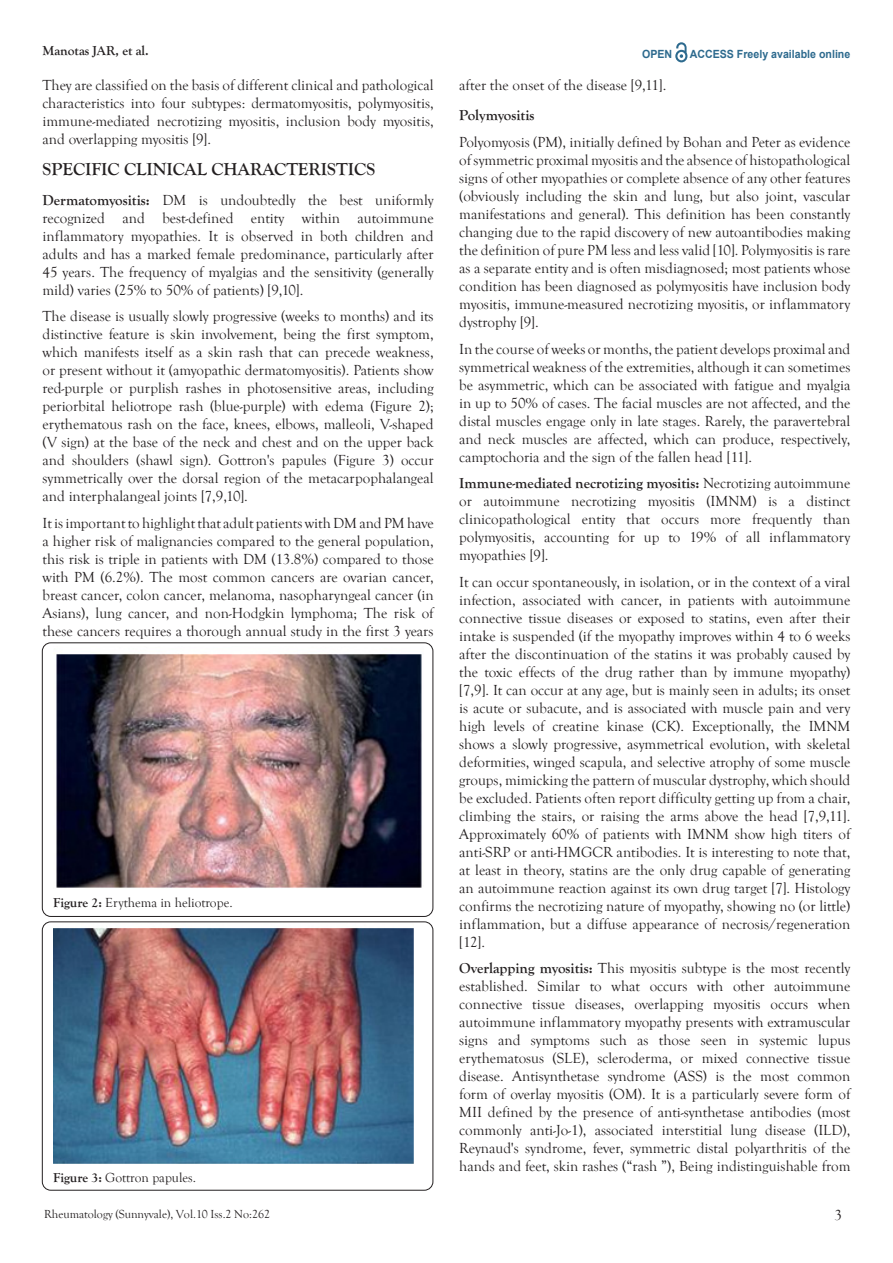
<style>
.page{position:relative;width:893px;height:1263px;background:#fff}
.page>*{position:absolute;margin:0;border:0;box-sizing:border-box;transform-origin:0 0}
.t1{font:700 18px "Goudy Old Style T";color:#231f20}
.t2{font:15px/18px "Goudy Old Style T";color:#231f20;text-align:justify}
.t3{font:700 15px "Goudy Old Style T";color:#231f20}
.t4{font:13.5px "Goudy Old Style T";color:#231f20}
.t5{font:700 13.5px "Goudy Old Style T";color:#231f20}
.t6{font:12px "Goudy Old Style T";color:#231f20}
.t7{font:700 11.25px "Arial";color:#2d6a8e;scale:.94 1}
.s1{font-weight:700}
</style>
<div class="page">
<svg style="left:675px;top:43px;width:12px;height:19px"></svg>
<img style="left:56px;top:654px;width:366px;height:234px">
<img style="left:53px;top:928px;width:360px;height:236px">
<div style="left:42px;top:643px;width:391px;height:273px;border:1px solid #231f20;border-radius:9px"></div>
<div style="left:42px;top:922px;width:391px;height:268px;border:1px solid #231f20;border-radius:8px"></div>
<p class="t5" style="left:43px;top:43px;width:108px">Manotas JAR, et al.</p>
<p class="t7" style="left:642px;top:47px;width:34px">OPEN</p>
<p class="t7" style="left:690px;top:46px;width:172px">ACCESS Freely available online</p>
<p class="t2" style="left:43px;top:77px;width:393px">They are classified on the basis of different clinical and pathological characteristics into four subtypes: dermatomyositis, polymyositis, immune-mediated necrotizing myositis, inclusion body myositis, and overlapping myositis [9].</p>
<p class="t1" style="left:43px;top:159px;width:334px">SPECIFIC CLINICAL CHARACTERISTICS</p>
<p class="t2" style="left:43px;top:191px;width:393px"><span class="s1">Dermatomyositis:</span> DM is undoubtedly the best uniformly recognized and best-defined entity within autoimmune inflammatory myopathies. It is observed in both children and adults and has a marked female predominance, particularly after 45 years. The frequency of myalgias and the sensitivity (generally mild) varies (25% to 50% of patients) [9,10].</p>
<p class="t2" style="left:43px;top:308px;width:393px">The disease is usually slowly progressive (weeks to months) and its distinctive feature is skin involvement, being the first symptom, which manifests itself as a skin rash that can precede weakness, or present without it (amyopathic dermatomyositis). Patients show red-purple or purplish rashes in photosensitive areas, including periorbital heliotrope rash (blue-purple) with edema (Figure 2); erythematous rash on the face, knees, elbows, malleoli, V-shaped (V sign) at the base of the neck and chest and on the upper back and shoulders (shawl sign). Gottron's papules (Figure 3) occur symmetrically over the dorsal region of the metacarpophalangeal and interphalangeal joints [7,9,10].</p>
<p class="t2" style="left:43px;top:514px;width:393px">It is important to highlight that adult patients with DM and PM have a higher risk of malignancies compared to the general population, this risk is triple in patients with DM (13.8%) compared to those with PM (6.2%). The most common cancers are ovarian cancer, breast cancer, colon cancer, melanoma, nasopharyngeal cancer (in Asians), lung cancer, and non-Hodgkin lymphoma; The risk of these cancers requires a thorough annual study in the first 3 years</p>
<p class="t4" style="left:53px;top:895px;width:181px"><span class="s1">Figure 2:</span> Erythema in heliotrope.</p>
<p class="t4" style="left:53px;top:1170px;width:144px"><span class="s1">Figure 3:</span> Gottron papules.</p>
<p class="t6" style="left:44px;top:1207px;width:228px">Rheumatology (Sunnyvale), Vol.10 Iss.2 No:262</p>
<p class="t2" style="left:459px;top:77px;width:209px">after the onset of the disease [9,11].</p>
<p class="t3" style="left:459px;top:107px;width:77px">Polymyositis</p>
<p class="t2" style="left:459px;top:133px;width:393px">Polyomyosis (PM), initially defined by Bohan and Peter as evidence of symmetric proximal myositis and the absence of histopathological signs of other myopathies or complete absence of any other features (obviously including the skin and lung, but also joint, vascular manifestations and general). This definition has been constantly changing due to the rapid discovery of new autoantibodies making the definition of pure PM less and less valid [10]. Polymyositis is rare as a separate entity and is often misdiagnosed; most patients whose condition has been diagnosed as polymyositis have inclusion body myositis, immune-measured necrotizing myositis, or inflammatory dystrophy [9].</p>
<p class="t2" style="left:459px;top:340px;width:393px">In the course of weeks or months, the patient develops proximal and symmetrical weakness of the extremities, although it can sometimes be asymmetric, which can be associated with fatigue and myalgia in up to 50% of cases. The facial muscles are not affected, and the distal muscles engage only in late stages. Rarely, the paravertebral and neck muscles are affected, which can produce, respectively, camptochoria and the sign of the fallen head [11].</p>
<p class="t2" style="left:459px;top:474px;width:393px"><span class="s1">Immune-mediated necrotizing myositis:</span> Necrotizing autoimmune or autoimmune necrotizing myositis (IMNM) is a distinct clinicopathological entity that occurs more frequently than polymyositis, accounting for up to 19% of all inflammatory myopathies [9].</p>
<p class="t2" style="left:459px;top:573px;width:393px">It can occur spontaneously, in isolation, or in the context of a viral infection, associated with cancer, in patients with autoimmune connective tissue diseases or exposed to statins, even after their intake is suspended (if the myopathy improves within 4 to 6 weeks after the discontinuation of the statins it was probably caused by the toxic effects of the drug rather than by immune myopathy) [7,9]. It can occur at any age, but is mainly seen in adults; its onset is acute or subacute, and is associated with muscle pain and very high levels of creatine kinase (CK). Exceptionally, the IMNM shows a slowly progressive, asymmetrical evolution, with skeletal deformities, winged scapula, and selective atrophy of some muscle groups, mimicking the pattern of muscular dystrophy, which should be excluded. Patients often report difficulty getting up from a chair, climbing the stairs, or raising the arms above the head [7,9,11].<br>Approximately 60% of patients with IMNM show high titers of anti-SRP or anti-HMGCR antibodies. It is interesting to note that, at least in theory, statins are the only drug capable of generating an autoimmune reaction against its own drug target [7]. Histology confirms the necrotizing nature of myopathy, showing no (or little) inflammation, but a diffuse appearance of necrosis/regeneration [12].</p>
<p class="t2" style="left:459px;top:959px;width:393px"><span class="s1">Overlapping myositis:</span> This myositis subtype is the most recently established. Similar to what occurs with other autoimmune connective tissue diseases, overlapping myositis occurs when autoimmune inflammatory myopathy presents with extramuscular signs and symptoms such as those seen in systemic lupus erythematosus (SLE), scleroderma, or mixed connective tissue disease. Antisynthetase syndrome (ASS) is the most common form of overlay myositis (OM). It is a particularly severe form of MII defined by the presence of anti-synthetase antibodies (most commonly anti-Jo-1), associated interstitial lung disease (ILD), Reynaud's syndrome, fever, symmetric distal polyarthritis of the hands and feet, skin rashes (“rash ”), Being indistinguishable from</p>
<p class="t2" style="left:834px;top:1207px;width:9px">3</p>
</div>
